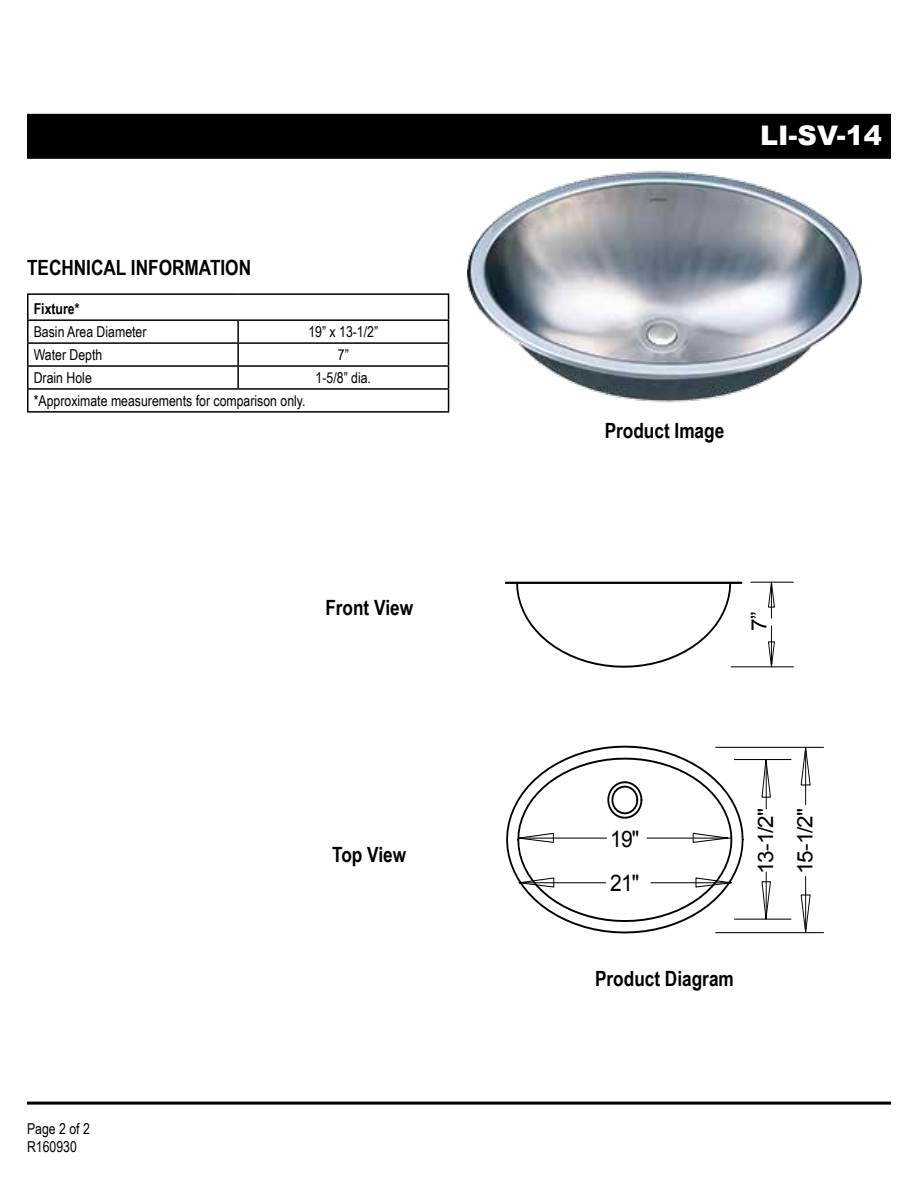
<style>
.page{position:relative;width:918px;height:1188px;background:#fff}
.page>*{position:absolute;margin:0;border:0;box-sizing:border-box;transform-origin:0 0}
.t1{font:900 27px "Arial";color:#fff}
.t2{font:22.8px "Arial";color:#000;scale:.92 1}
.t3{font:21.3px "Arial";color:#000;scale:1.06 1}
.t4{font:700 21px "Arial Narrow";color:#000}
.t5{font:21px "Arial";color:#000;scale:1.07 1}
.t6{font:15px/18px "Arial Narrow";color:#000}
.t7{font:700 15px "Arial Narrow";color:#000}
</style>
<div class="page">
<div style="left:27px;top:114px;width:864px;height:45px;background:#000"></div>
<hr style="left:27px;top:1102px;width:864px;height:3px;background:#000">
<img style="left:467px;top:170px;width:395px;height:233px">
<hr style="left:27px;top:293px;width:211px;height:2px;background:#000">
<hr style="left:238px;top:293px;width:211px;height:2px;background:#000">
<hr style="left:27px;top:319px;width:211px;height:2px;background:#000">
<hr style="left:238px;top:319px;width:211px;height:2px;background:#000">
<hr style="left:237px;top:321px;width:2px;height:21px;background:#000">
<hr style="left:27px;top:342px;width:211px;height:2px;background:#000">
<hr style="left:238px;top:342px;width:211px;height:2px;background:#000">
<hr style="left:237px;top:344px;width:2px;height:21px;background:#000">
<hr style="left:27px;top:365px;width:211px;height:2px;background:#000">
<hr style="left:238px;top:365px;width:211px;height:2px;background:#000">
<hr style="left:237px;top:367px;width:2px;height:21px;background:#000">
<hr style="left:27px;top:388px;width:211px;height:2px;background:#000">
<svg style="left:27px;top:295px;width:1px;height:116px"></svg>
<hr style="left:238px;top:388px;width:211px;height:2px;background:#000">
<svg style="left:448px;top:295px;width:1px;height:116px"></svg>
<hr style="left:27px;top:411px;width:211px;height:2px;background:#000">
<hr style="left:238px;top:411px;width:211px;height:2px;background:#000">
<svg style="left:515px;top:581px;width:217px;height:87px"></svg>
<hr style="left:506px;top:582px;width:235px;height:2px;background:#000">
<svg style="left:506px;top:745px;width:239px;height:189px"></svg>
<hr style="left:716px;top:932px;width:108px;height:1px;background:#000">
<hr style="left:716px;top:747px;width:108px;height:1px;background:#000">
<hr style="left:805px;top:876px;width:1px;height:57px;background:#000">
<hr style="left:805px;top:747px;width:1px;height:58px;background:#000">
<hr style="left:734px;top:759px;width:57px;height:1px;background:#000">
<hr style="left:734px;top:919px;width:57px;height:1px;background:#000">
<hr style="left:766px;top:762px;width:1px;height:47px;background:#000">
<hr style="left:766px;top:872px;width:1px;height:47px;background:#000">
<svg style="left:516px;top:757px;width:217px;height:166px"></svg>
<svg style="left:800px;top:894px;width:11px;height:40px"></svg>
<svg style="left:800px;top:746px;width:11px;height:40px"></svg>
<svg style="left:761px;top:760px;width:11px;height:38px"></svg>
<svg style="left:761px;top:881px;width:11px;height:39px"></svg>
<hr style="left:751px;top:582px;width:42px;height:1px;background:#000">
<hr style="left:731px;top:666px;width:62px;height:1px;background:#000">
<hr style="left:771px;top:582px;width:1px;height:36px;background:#000">
<hr style="left:771px;top:626px;width:1px;height:41px;background:#000">
<svg style="left:767px;top:581px;width:9px;height:27px"></svg>
<svg style="left:767px;top:641px;width:9px;height:27px"></svg>
<h3 class="t4" style="left:27px;top:252px;width:226px">TECHNICAL INFORMATION</h3>
<p class="t7" style="left:34px;top:298px;width:47px">Fixture*</p>
<p class="t6" style="left:34px;top:322px;width:114px">Basin Area Diameter</p>
<p class="t6" style="left:308px;top:322px;width:71px">19” x 13-1/2”</p>
<p class="t6" style="left:34px;top:345px;width:70px">Water Depth</p>
<p class="t6" style="left:338px;top:345px;width:12px">7”</p>
<p class="t6" style="left:34px;top:368px;width:60px">Drain Hole</p>
<p class="t6" style="left:316px;top:368px;width:57px">1-5/8” dia.</p>
<p class="t6" style="left:34px;top:391px;width:273px">*Approximate measurements for comparison only.</p>
<h3 class="t4" style="left:325px;top:592px;width:89px">Front View</h3>
<p class="t6" style="left:27px;top:1119px;width:64px">Page 2 of 2<br>R160930</p>
<h3 class="t4" style="left:332px;top:839px;width:76px">Top View</h3>
<h1 class="t1" style="left:760px;top:116px;width:123px">LI-SV-14</h1>
<h3 class="t4" style="left:605px;top:415px;width:121px">Product Image</h3>
<h3 class="t5" style="left:745px;top:631px;width:20px;rotate:-90deg">7”</h3>
<h2 class="t2" style="left:610px;top:824px;width:33px">19"</h2>
<h2 class="t2" style="left:610px;top:868px;width:33px">21"</h2>
<h3 class="t3" style="left:752px;top:874px;width:64px;rotate:-90deg">13-1/2"</h3>
<h3 class="t3" style="left:791px;top:874px;width:64px;rotate:-90deg">15-1/2"</h3>
<h3 class="t4" style="left:595px;top:963px;width:140px">Product Diagram</h3>
</div>
